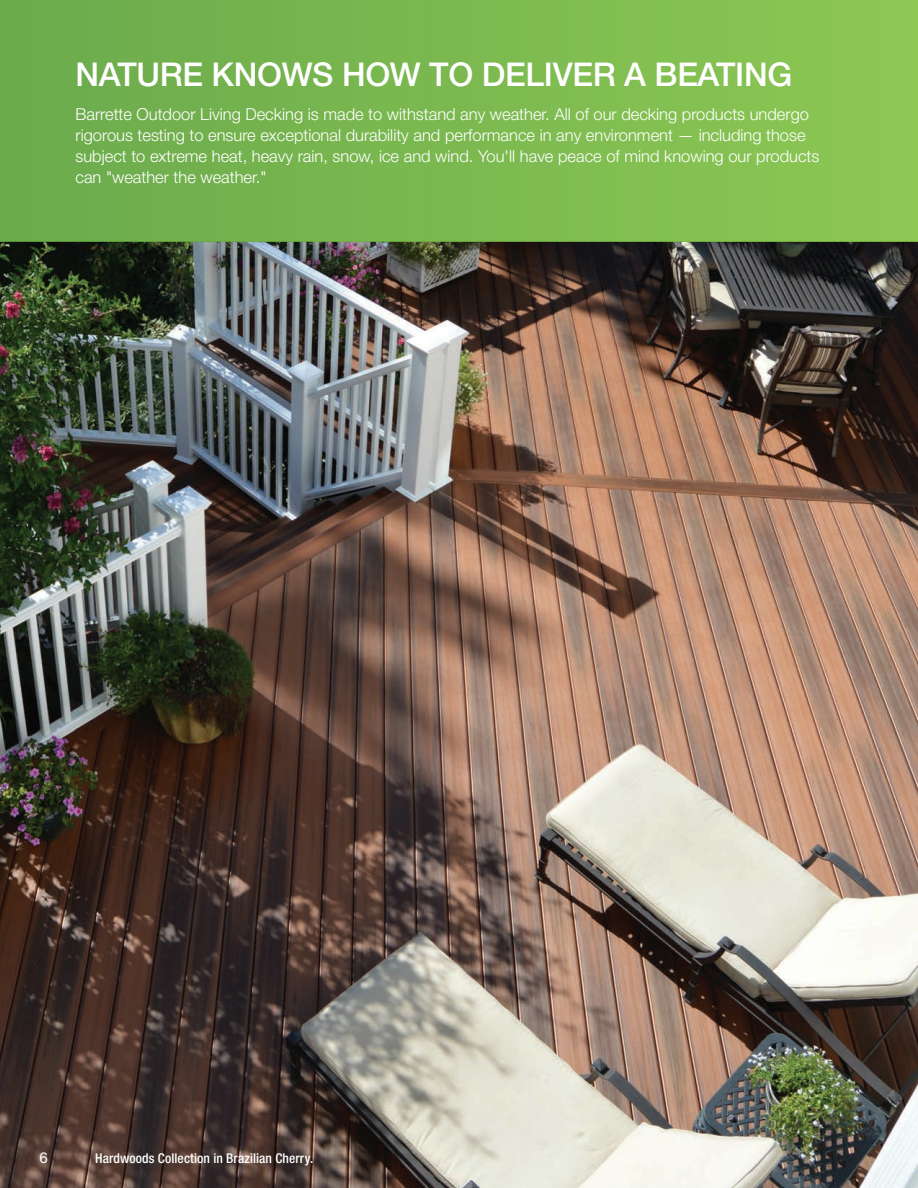
<style>
.page{position:relative;width:918px;height:1188px;background:#fff}
.page>*{position:absolute;margin:0;border:0;box-sizing:border-box;transform-origin:0 0}
.t1{font:500 32.85px "Helvetica Neue LT Std";letter-spacing:-.01em;color:#fff}
.t2{font:300 16.5px/21px "Helvetica Neue LT Std";color:#fff}
.t3{font:15px "Helvetica Neue LT Std";color:#fff}
.t4{font:500 condensed 13.5px "Helvetica Neue LT Std";letter-spacing:.01em;color:#fff}
</style>
<div class="page">
<img style="left:0;top:242px;width:918px;height:946px">
<div style="left:0;top:0;width:918px;height:242px;background:linear-gradient(to right,#6baa4d,#8dc853)"></div>
<h1 class="t1" style="left:76px;top:54px;width:718px">NATURE KNOWS HOW TO DELIVER A BEATING</h1>
<p class="t2" style="left:76px;top:103px;width:745px">Barrette Outdoor Living Decking is made to withstand any weather. All of our decking products undergo rigorous testing to ensure exceptional durability and performance in any environment — including those subject to extreme heat, heavy rain, snow, ice and wind. You'll have peace of mind knowing our products can "weather the weather."</p>
<p class="t3" style="left:40px;top:1149px;width:10px">6</p>
<p class="t4" style="left:95px;top:1150px;width:220px">Hardwoods Collection in Brazilian Cherry.</p>
</div>
